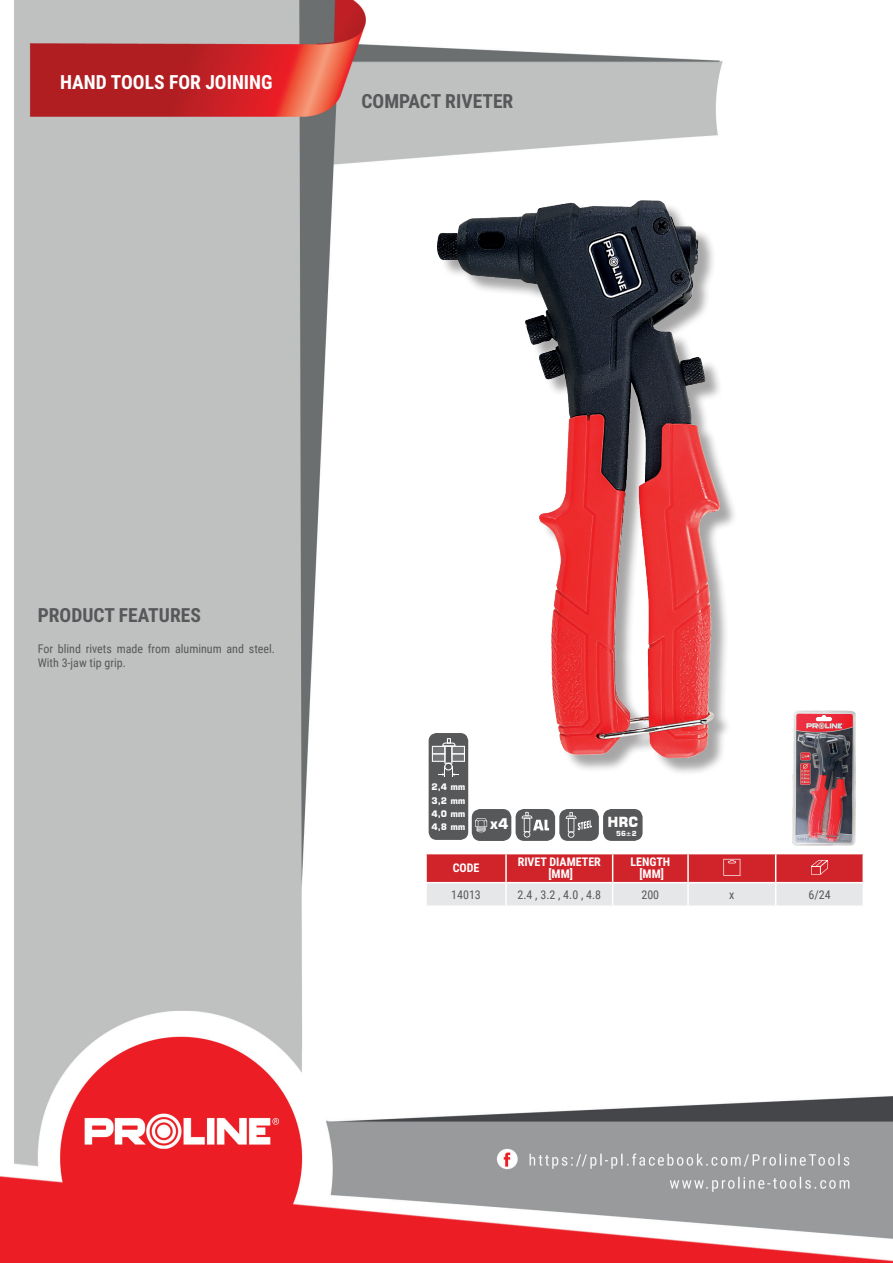
<style>
.page{position:relative;width:893px;height:1263px;background:#fff}
.page>*{position:absolute;margin:0;border:0;box-sizing:border-box;transform-origin:0 0}
.t1{font:700 19.5px "Roboto Condensed";color:#57585a}
.t2{font:700 19.5px "Roboto Condensed";color:#fff}
.t3{font:700 14.7px "Square 721 BT";color:#fff}
.t4{font:700 13.95px "Square 721 BT";color:#fff}
.t5{font:12px/14.4px "Roboto Condensed";color:#57585a}
.t6{font:700 12px/12px "Roboto Condensed";color:#fff;text-align:center}
.t7{font:700 9px/13.4px "Square 721 BT";color:#fff;text-align:justify}
.t8{font:700 6.9px "Square 721 BT";color:#fff}
</style>
<div class="page">
<img style="left:0;top:0;width:893px;height:1263px">
<div style="left:439px;top:202px;width:299px;height:574px;background:#231f20;opacity:.4"></div>
<img style="left:437px;top:200px;width:283px;height:557px">
<hr style="left:425px;top:854px;width:2px;height:28px;background:#fff">
<hr style="left:425px;top:883px;width:2px;height:22px;background:#fff">
<hr style="left:862px;top:854px;width:2px;height:28px;background:#fff">
<hr style="left:862px;top:883px;width:2px;height:22px;background:#fff">
<hr style="left:776px;top:853px;width:88px;height:1px;background:#fff">
<hr style="left:425px;top:853px;width:81px;height:1px;background:#fff">
<hr style="left:425px;top:882px;width:81px;height:1px;background:#fff">
<hr style="left:776px;top:882px;width:88px;height:1px;background:#fff">
<hr style="left:425px;top:905px;width:81px;height:2px;background:#fff">
<hr style="left:506px;top:905px;width:107px;height:2px;background:#fff">
<hr style="left:613px;top:905px;width:75px;height:2px;background:#fff">
<hr style="left:688px;top:905px;width:88px;height:2px;background:#fff">
<hr style="left:776px;top:905px;width:88px;height:2px;background:#fff">
<svg style="left:426px;top:853px;width:437px;height:53px;background:#dd858a"></svg>
<div style="left:472px;top:810px;width:39px;height:30px;background:#57585a;border-radius:8px"></div>
<div style="left:472px;top:809px;width:39px;height:32px;border:1px solid #57585a;border-radius:8px"></div>
<svg style="left:475px;top:818px;width:12px;height:14px"></svg>
<div style="left:516px;top:810px;width:38px;height:30px;background:#57585a;border-radius:8px"></div>
<div style="left:516px;top:809px;width:39px;height:32px;border:1px solid #57585a;border-radius:8px"></div>
<svg style="left:522px;top:812px;width:27px;height:25px"></svg>
<div style="left:560px;top:810px;width:38px;height:30px;background:#57585a;border-radius:8px"></div>
<div style="left:559px;top:809px;width:40px;height:32px;border:1px solid #57585a;border-radius:8px"></div>
<svg style="left:566px;top:812px;width:26px;height:26px"></svg>
<div style="left:604px;top:810px;width:38px;height:30px;background:#57585a;border-radius:8px"></div>
<div style="left:603px;top:809px;width:40px;height:32px;border:1px solid #57585a;border-radius:8px"></div>
<div style="left:429px;top:734px;width:39px;height:105px;background:#57585a;border-radius:7px"></div>
<div style="left:429px;top:733px;width:39px;height:107px;border:1px solid #57585a;border-radius:7px"></div>
<svg style="left:432px;top:738px;width:33px;height:39px"></svg>
<img style="left:792px;top:711px;width:63px;height:134px">
<h1 class="t2" style="left:60px;top:69px;width:214px">HAND TOOLS FOR JOINING</h1>
<h1 class="t1" style="left:361px;top:88px;width:153px">COMPACT RIVETER</h1>
<h1 class="t1" style="left:38px;top:601px;width:165px">PRODUCT FEATURES</h1>
<p class="t5" style="left:38px;top:641px;width:239px">For blind rivets made from aluminum and steel.<br>With 3-jaw tip grip.</p>
<p class="t7" style="left:432px;top:780px;width:35px">2,4 mm 3,2 mm 4,0 mm 4,8 mm</p>
<p class="t3" style="left:490px;top:815px;width:20px">x4</p>
<p class="t4" style="left:607px;top:814px;width:32px">HRC</p>
<p class="t8" style="left:616px;top:829px;width:22px">56±2</p>
<p class="t6" style="left:453px;top:862px;width:28px">CODE</p>
<p class="t6" style="left:518px;top:856px;width:85px">RIVET DIAMETER [MM]</p>
<p class="t6" style="left:630px;top:856px;width:41px">LENGTH [MM]</p>
<p class="t5" style="left:451px;top:887px;width:31px">14013</p>
<p class="t5" style="left:517px;top:887px;width:85px">2.4 , 3.2 , 4.0 , 4.8</p>
<p class="t5" style="left:641px;top:887px;width:19px">200</p>
<p class="t5" style="left:729px;top:887px;width:7px">x</p>
<p class="t5" style="left:808px;top:887px;width:24px">6/24</p>
</div>
